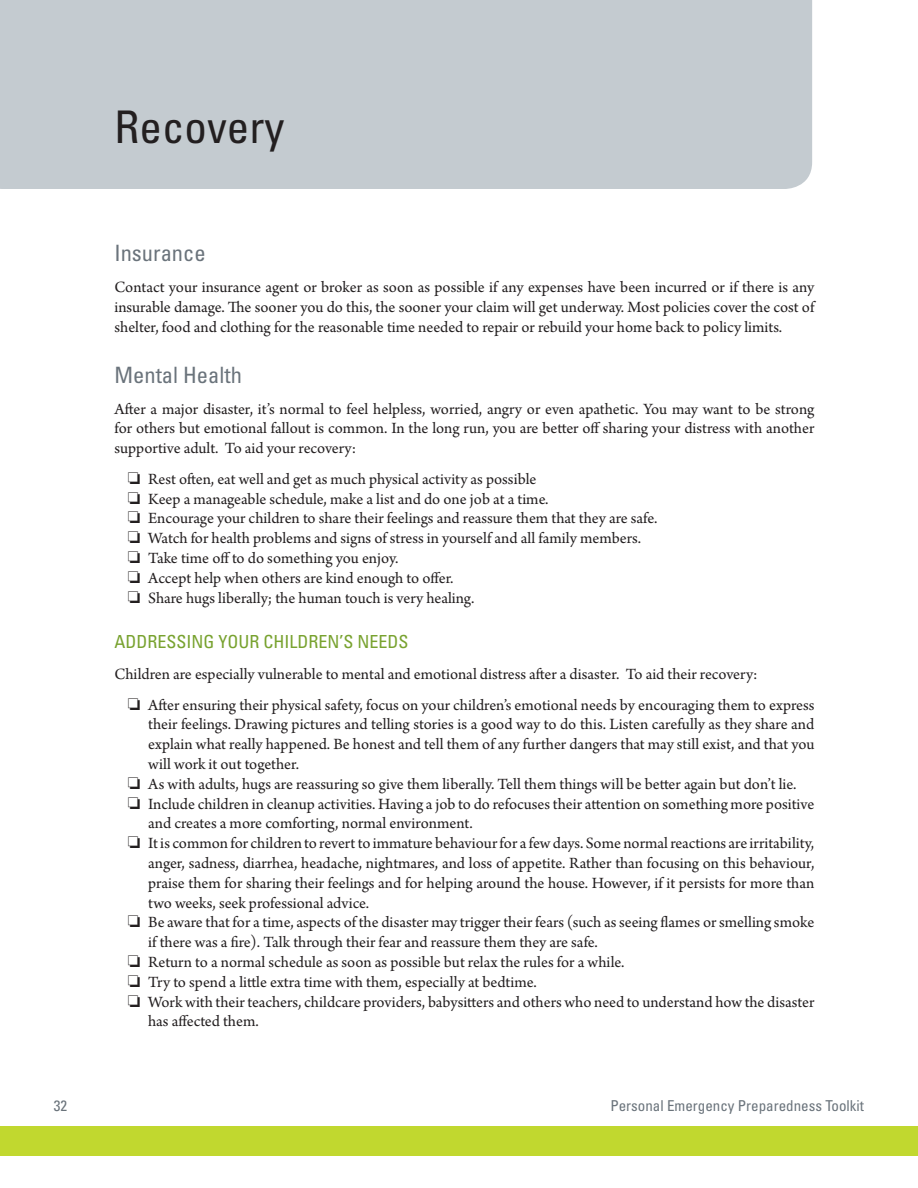
<style>
.page{position:relative;width:918px;height:1188px;background:#fff}
.page>*{position:absolute;margin:0;border:0;box-sizing:border-box;transform-origin:0 0}
.t1{font:condensed 45px "Univers";color:#231f20}
.t2{font:condensed 22.5px "Univers";color:#6a737b}
.t3{font:condensed 18px "Univers";color:#78a22f}
.t4{font:16.5px/19.8px "Arno Pro";color:#231f20;text-align:justify}
.t5{font:condensed 15px "Univers";color:#6a737b}
</style>
<div class="page">
<div style="left:0;top:0;width:812px;height:189px;background:#c4cbd0"></div>
<div style="left:0;top:1126px;width:918px;height:30px;background:#c1d82f"></div>
<h1 class="t1" style="left:114px;top:111px;width:171px">Recovery</h1>
<h2 class="t2" style="left:114px;top:245px;width:93px">Insurance</h2>
<p class="t4" style="left:114px;top:278px;width:701px">Contact your insurance agent or broker as soon as possible if any expenses have been incurred or if there is any insurable damage. The sooner you do this, the sooner your claim will get underway. Most policies cover the cost of shelter, food and clothing for the reasonable time needed to repair or rebuild your home back to policy limits.</p>
<h2 class="t2" style="left:114px;top:367px;width:129px">Mental Health</h2>
<p class="t4" style="left:114px;top:400px;width:701px">After a major disaster, it’s normal to feel helpless, worried, angry or even apathetic. You may want to be strong for others but emotional fallout is common. In the long run, you are better off sharing your distress with another supportive adult. To aid your recovery:</p>
<p class="t4" style="left:128px;top:470px;width:531px;text-align:left">❏ Rest often, eat well and get as much physical activity as possible<br>❏ Keep a manageable schedule, make a list and do one job at a time.<br>❏ Encourage your children to share their feelings and reassure them that they are safe. ❏ Watch for health problems and signs of stress in yourself and all family members. ❏ Take time off to do something you enjoy.<br>❏ Accept help when others are kind enough to offer.<br>❏ Share hugs liberally; the human touch is very healing.</p>
<p class="t3" style="left:114px;top:635px;width:296px">ADDRESSING YOUR CHILDREN’S NEEDS</p>
<p class="t4" style="left:128px;top:660px;width:688px;line-height:30.6px;text-indent:-14px">Children are especially vulnerable to mental and emotional distress after a disaster. To aid their recovery:<br>❏ After ensuring their physical safety, focus on your children’s emotional needs by encouraging them to express</p>
<p class="t4" style="left:148px;top:716px;width:668px">their feelings. Drawing pictures and telling stories is a good way to do this. Listen carefully as they share and</p>
<p class="t4" style="left:148px;top:735px;width:668px">explain what really happened. Be honest and tell them of any further dangers that may still exist, and that you</p>
<p class="t4" style="left:148px;top:755px;width:152px">will work it out together.</p>
<p class="t4" style="left:128px;top:775px;width:670px">❏ As with adults, hugs are reassuring so give them liberally. Tell them things will be better again but don’t lie.</p>
<p class="t4" style="left:128px;top:795px;width:688px">❏ Include children in cleanup activities. Having a job to do refocuses their attention on something more positive</p>
<p class="t4" style="left:148px;top:815px;width:326px">and creates a more comforting, normal environment.</p>
<p class="t4" style="left:128px;top:834px;width:688px">❏ It is common for children to revert to immature behaviour for a few days. Some normal reactions are irritability,</p>
<p class="t4" style="left:148px;top:854px;width:668px">anger, sadness, diarrhea, headache, nightmares, and loss of appetite. Rather than focusing on this behaviour,</p>
<p class="t4" style="left:148px;top:874px;width:668px">praise them for sharing their feelings and for helping around the house. However, if it persists for more than</p>
<p class="t4" style="left:148px;top:894px;width:223px">two weeks, seek professional advice.</p>
<p class="t4" style="left:128px;top:914px;width:688px">❏ Be aware that for a time, aspects of the disaster may trigger their fears (such as seeing flames or smelling smoke</p>
<p class="t4" style="left:148px;top:933px;width:451px">if there was a fire). Talk through their fear and reassure them they are safe.</p>
<p class="t4" style="left:128px;top:953px;width:498px">❏ Return to a normal schedule as soon as possible but relax the rules for a while.</p>
<p class="t4" style="left:128px;top:973px;width:410px">❏ Try to spend a little extra time with them, especially at bedtime.</p>
<p class="t4" style="left:128px;top:993px;width:688px">❏ Work with their teachers, childcare providers, babysitters and others who need to understand how the disaster</p>
<p class="t4" style="left:148px;top:1013px;width:112px">has affected them.</p>
<p class="t5" style="left:54px;top:1100px;width:15px">32</p>
<p class="t5" style="left:610px;top:1100px;width:255px">Personal Emergency Preparedness Toolkit</p>
</div>
